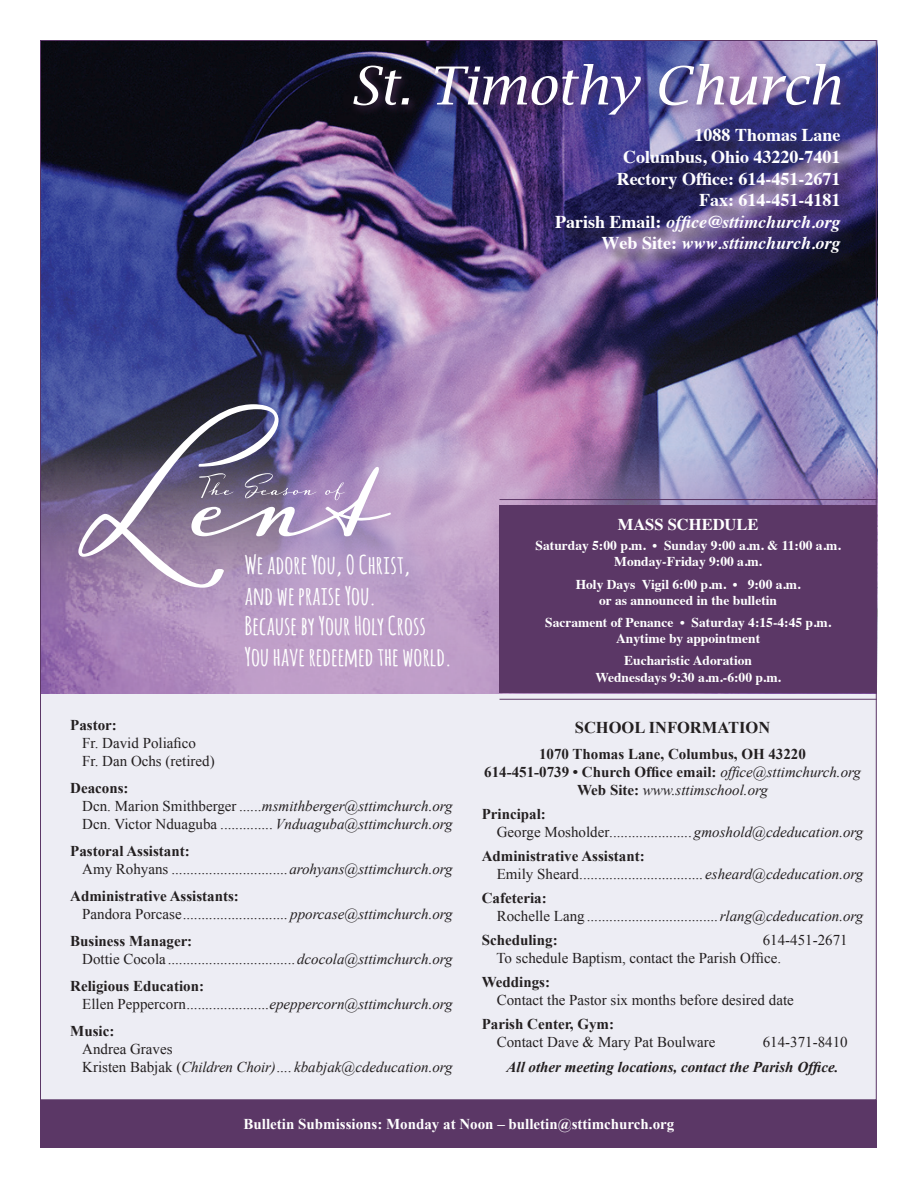
<style>
.page{position:relative;width:918px;height:1188px;background:#fff}
.page>*{position:absolute;margin:0;border:0;box-sizing:border-box;transform-origin:0 0}
.t1{font:italic 52.5px "Lucida Bright";color:#fff}
.t2{font:700 25.5px/30.6px "Amatic";letter-spacing:.025em;color:#fff;scale:1.04 1}
.t3{font:700 18px/21.6px "Times";color:#fff;text-align:right}
.t4{font:700 16.5px "Times New Roman";color:#231f20}
.t5{font:700 16.5px "Times";color:#fff}
.t6{font:15px/18px "Times New Roman";color:#231f20}
.t7{font:700 15px/18px "Times New Roman";color:#231f20;text-align:center}
.t8{font:italic 15px/18px "Times New Roman";color:#231f20}
.t9{font:italic 700 15px/25.5px "Times New Roman";color:#231f20}
.t10{font:700 15px "Times New Roman";color:#fff}
.t11{font:700 13.5px/16.2px "Times";color:#fff;text-align:center}
.s1{font-style:italic}
.s2{font-weight:700}
.s3{font-weight:700;font-style:normal}
.s4{font-style:normal}
.s5{font-weight:400;font-style:italic}
.s6{font-weight:400;font-style:normal}
</style>
<div class="page">
<img style="left:42px;top:40px;width:836px;height:640px">
<img style="left:42px;top:446px;width:833px;height:248px">
<div style="left:40px;top:694px;width:838px;height:454px;background:#ededf4"></div>
<div style="left:349px;top:59px;width:502px;height:67px;background:#5b3766;opacity:.75"></div>
<div style="left:559px;top:132px;width:299px;height:139px;background:#231f20;opacity:.75"></div>
<div style="left:500px;top:505px;width:377px;height:188px;background:#5b3766"></div>
<hr style="left:500px;top:699px;width:377px;height:1px;background:#5b3766">
<hr style="left:500px;top:499px;width:377px;height:1px;background:#5b3766">
<div style="left:40px;top:1100px;width:838px;height:48px;background:#5b3766"></div>
<svg style="left:78px;top:404px;width:313px;height:184px;background:#897a9e"></svg>
<svg style="left:199px;top:473px;width:146px;height:27px;background:#847498"></svg>
<p class="t1" style="left:350px;top:56px;width:492px">St. Timothy Church</p>
<p class="t3" style="left:555px;top:123px;width:287px">1088 Thomas Lane<br>Columbus, Ohio 43220-7401<br>Rectory Office: 614-451-2671<br>Fax: 614-451-4181<br>Parish Email: <span class="s1">office@sttimchurch.org<br></span>Web Site: <span class="s1">www.sttimchurch.org</span></p>
<p class="t2" style="left:245px;top:549px;width:200px">We adore You, O Christ,<br>and we praise You.<br>Because by Your Holy Cross<br>You have redeemed the world.</p>
<p class="t6" style="left:82px;top:715px;width:134px;text-indent:-12px"><span class="s2">Pastor:<br></span>Fr. David Poliafico<br>Fr. Dan Ochs (retired)</p>
<p class="t6" style="left:82px;top:778px;width:372px;text-indent:-12px"><span class="s2">Deacons:<br></span>Dcn. Marion Smithberger ......<span class="s1">msmithberger@sttimchurch.org<br></span>Dcn. Victor Nduaguba .............. <span class="s1">Vnduaguba@sttimchurch.org</span></p>
<p class="t6" style="left:82px;top:841px;width:372px;text-indent:-12px"><span class="s2">Pastoral Assistant:<br></span>Amy Rohyans ...............................<span class="s1">arohyans@sttimchurch.org</span></p>
<p class="t6" style="left:82px;top:886px;width:372px;text-indent:-12px"><span class="s2">Administrative Assistants:<br></span>Pandora Porcase............................ <span class="s1">pporcase@sttimchurch.org</span></p>
<p class="t6" style="left:82px;top:931px;width:372px;text-indent:-12px"><span class="s2">Business Manager:<br></span>Dottie Cocola .................................. <span class="s1">dcocola@sttimchurch.org</span></p>
<p class="t6" style="left:82px;top:976px;width:372px;text-indent:-12px"><span class="s2">Religious Education:<br></span>Ellen Peppercorn......................<span class="s1">epeppercorn@sttimchurch.org</span></p>
<p class="t8" style="left:82px;top:1021px;width:372px;text-indent:-12px"><span class="s3">Music:<br></span><span class="s4">Andrea Graves<br>Kristen Babjak (</span>Children Choir)<span class="s4">....</span> kbabjak@cdeducation.org</p>
<p class="t5" style="left:618px;top:508px;width:142px">MASS SCHEDULE</p>
<p class="t11" style="left:536px;top:536px;width:307px">Saturday 5:00 p.m. • Sunday 9:00 a.m. &amp; 11:00 a.m.<br>Monday-Friday 9:00 a.m.</p>
<p class="t11" style="left:576px;top:575px;width:226px">Holy Days Vigil 6:00 p.m. • 9:00 a.m. or as announced in the bulletin</p>
<p class="t11" style="left:545px;top:613px;width:287px">Sacrament of Penance • Saturday 4:15-4:45 p.m.<br>Anytime by appointment</p>
<p class="t11" style="left:595px;top:651px;width:187px">Eucharistic Adoration<br>Wednesdays 9:30 a.m.-6:00 p.m.</p>
<p class="t4" style="left:575px;top:716px;width:197px">SCHOOL INFORMATION</p>
<p class="t7" style="left:484px;top:744px;width:378px">1070 Thomas Lane, Columbus, OH 43220<br>614-451-0739 • Church Office email: <span class="s5">office@sttimchurch.org<br></span>Web Site: <span class="s5">www.sttimschool.org</span></p>
<p class="t6" style="left:497px;top:804px;width:368px;text-indent:-15px"><span class="s2">Principal:<br></span>George Mosholder...................... <span class="s1">gmoshold@cdeducation.org</span></p>
<p class="t6" style="left:497px;top:846px;width:368px;text-indent:-15px"><span class="s2">Administrative Assistant:<br></span>Emily Sheard ................................. <span class="s1">esheard@cdeducation.org</span></p>
<p class="t6" style="left:497px;top:888px;width:368px;text-indent:-15px"><span class="s2">Cafeteria:<br></span>Rochelle Lang ...................................<span class="s1">rlang@cdeducation.org</span></p>
<p class="t7" style="left:482px;top:930px;width:77px">Scheduling:</p>
<p class="t6" style="left:497px;top:930px;width:353px;text-indent:266px">614-451-2671<br>To schedule Baptism, contact the Parish Office.</p>
<p class="t6" style="left:497px;top:972px;width:299px;text-indent:-15px"><span class="s2">Weddings:<br></span>Contact the Pastor six months before desired date</p>
<p class="t6" style="left:497px;top:1014px;width:220px;text-indent:-15px"><span class="s2">Parish Center, Gym:<br></span>Contact Dave &amp; Mary Pat Boulware</p>
<p class="t9" style="left:507px;top:1029px;width:343px;text-indent:256px"><span class="s6">614-371-8410<br></span>All other meeting locations, contact the Parish Office.</p>
<p class="t10" style="left:244px;top:1113px;width:432px">Bulletin Submissions: Monday at Noon – bulletin@sttimchurch.org</p>
</div>
